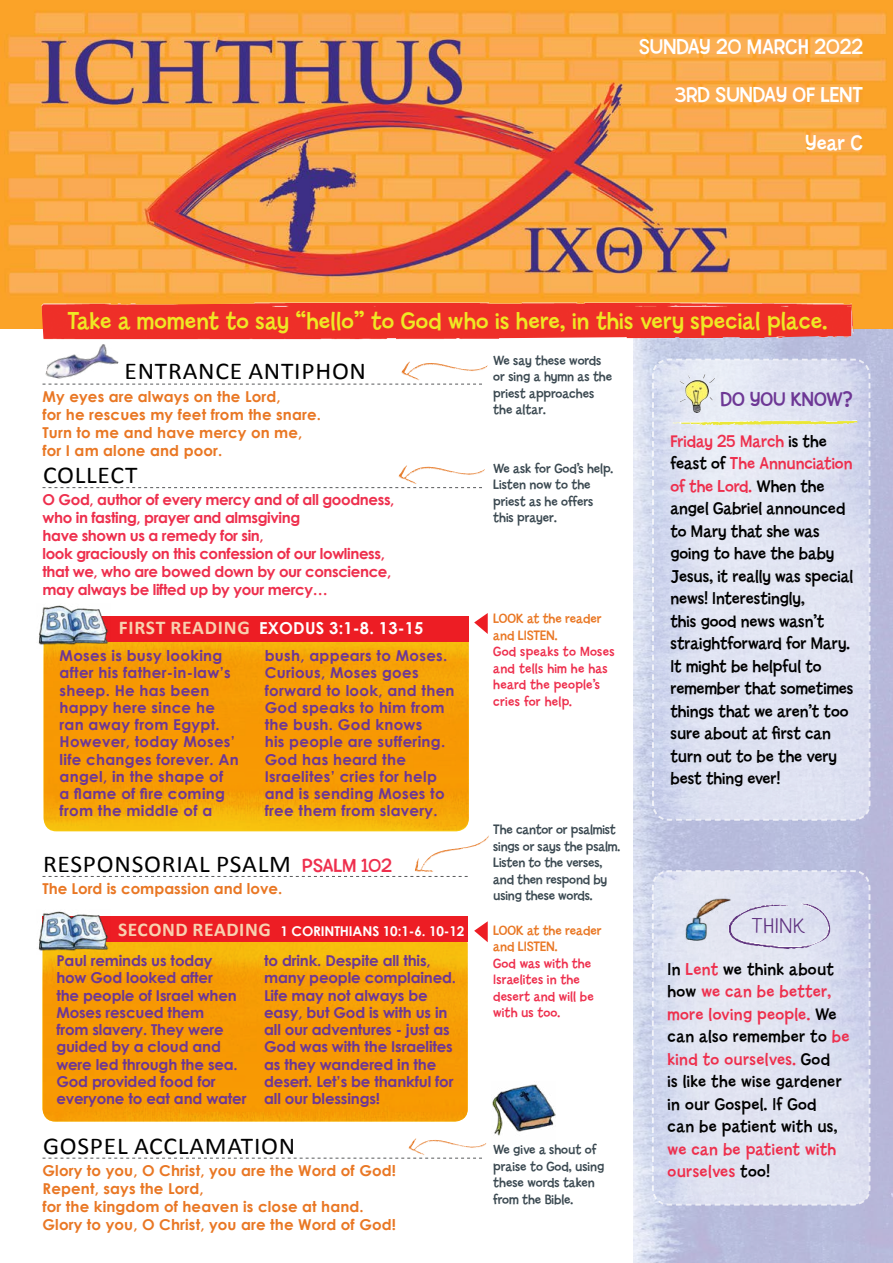
<style>
.page{position:relative;width:893px;height:1263px;background:#fff}
.page>*{position:absolute;margin:0;border:0;box-sizing:border-box;transform-origin:0 0}
.t1{font:25.5px "Billy Std";letter-spacing:.01em;color:#eee824}
.t2{font:24.15px "Calibri";letter-spacing:.03em;color:#000;scale:1.05 1}
.t3{font:22.5px/48px "Billy Std";color:#fff;text-align:right}
.t4{font:300 22.5px "Billy Std";letter-spacing:.03em;color:#5d2f7e;scale:1.06 1}
.t5{font:21px "Billy Std";color:#6d3795}
.t6{font:18px/22.5px "Billy Std";color:#000}
.t7{font:18px/22.5px "Billy Std";letter-spacing:.02em;color:#000}
.t8{font:18px/22.5px "Billy Std";letter-spacing:.02em;color:#ee2f4d}
.t9{font:700 16.5px "Century Gothic";letter-spacing:.01em;color:#fff}
.t10{font:700 15px/17.2px "Century Gothic";letter-spacing:.02em;color:#6d3795}
.t11{font:700 15px/17.2px "Century Gothic";letter-spacing:-.01em;color:#6d3795}
.t12{font:700 15px/18px "Century Gothic";letter-spacing:.01em;color:#e97724}
.t13{font:700 15px/18px "Century Gothic";letter-spacing:-.025em;color:#ee2f4d}
.t14{font:14.25px/16.5px "Billy Std";color:#3b4951}
.t15{font:14.25px/16.5px "Billy Std";letter-spacing:.01em;color:#ee2f4d}
.t16{font:14.25px/16.5px "Billy Std";color:#e97724}
.t17{font:700 13.5px "Century Gothic";letter-spacing:-.01em;color:#fff}
.s1{color:#ee2f4d}
.s2{font-family:"Calibri";font-size:19.5px;color:#f8d1b0}
.s3{font-family:"Billy Std";font-size:19.95px;color:#ee2f4d}
.s4{color:#000}
</style>
<div class="page">
<svg style="left:43px;top:932px;width:425px;height:189px;fill:#f79a04"></svg>
<svg style="left:44px;top:621px;width:425px;height:210px;fill:#f79a04"></svg>
<img style="left:634px;top:328px;width:259px;height:935px">
<svg style="left:651px;top:358px;width:220px;height:464px"></svg>
<img style="left:0;top:0;width:893px;height:328px">
<svg style="left:43px;top:1158px;width:439px;height:1px"></svg>
<svg style="left:43px;top:384px;width:439px;height:1px"></svg>
<svg style="left:43px;top:487px;width:439px;height:1px"></svg>
<img style="left:45px;top:339px;width:76px;height:46px">
<svg style="left:43px;top:876px;width:425px;height:1px"></svg>
<div style="left:44px;top:616px;width:425px;height:26px;background:#ed1d24"></div>
<img style="left:38px;top:605px;width:72px;height:43px">
<div style="left:43px;top:916px;width:425px;height:25px;background:#ed1d24"></div>
<img style="left:38px;top:911px;width:72px;height:43px">
<svg style="left:474px;top:613px;width:14px;height:21px"></svg>
<svg style="left:474px;top:921px;width:14px;height:21px"></svg>
<img style="left:680px;top:374px;width:35px;height:39px">
<img style="left:672px;top:420px;width:185px;height:5px">
<div style="left:42px;top:303px;width:811px;height:36px;background:#ee2f28"></div>
<img style="left:401px;top:361px;width:87px;height:20px">
<img style="left:398px;top:465px;width:87px;height:19px">
<img style="left:415px;top:835px;width:74px;height:37px">
<img style="left:492px;top:1084px;width:63px;height:52px">
<img style="left:408px;top:1138px;width:79px;height:17px">
<svg style="left:651px;top:869px;width:220px;height:337px"></svg>
<img style="left:683px;top:895px;width:51px;height:48px">
<img style="left:723px;top:903px;width:113px;height:46px">
<h3 class="t3" style="left:639px;top:23px;width:226px">SUNDAY 20 MARCH 2022<br>3RD SUNDAY OF LENT<br>Year C</h3>
<h1 class="t1" style="left:68px;top:307px;width:761px">Take a moment to say “hello” to God who is here, in this very special place.</h1>
<p class="t14" style="left:493px;top:352px;width:120px">We say these words or sing a hymn as the priest approaches the altar.</p>
<h2 class="t2" style="left:125px;top:356px;width:232px">ENTRANCE ANTIPHON</h2>
<p class="t12" style="left:43px;top:387px;width:280px">My eyes are always on the Lord,<br>for he rescues my feet from the snare.<br>Turn to me and have mercy on me, for I am alone and poor.</p>
<h2 class="t2" style="left:43px;top:460px;width:91px">COLLECT</h2>
<p class="t13" style="left:43px;top:490px;width:353px">O God, author of every mercy and of all goodness, who in fasting, prayer and almsgiving<br>have shown us a remedy for sin,<br>look graciously on this confession of our lowliness, that we, who are bowed down by our conscience, may always be lifted up by your mercy…</p>
<h3 class="t5" style="left:720px;top:388px;width:134px">DO YOU KNOW?</h3>
<p class="t6" style="left:670px;top:430px;width:185px"><span class="s1">Friday 25 March</span> is the feast of <span class="s1">The Annunciation of the Lord.</span> When the angel Gabriel announced to Mary that she was going to have the baby<br>Jesus, it really was special news! Interestingly,<br>this good news wasn’t straightforward for Mary.<br>It might be helpful to remember that sometimes things that we aren’t too sure about at first can turn out to be the very best thing ever!</p>
<p class="t14" style="left:493px;top:460px;width:121px">We ask for God’s help.<br>Listen now to the priest as he offers this prayer.</p>
<p class="t16" style="left:493px;top:611px;width:110px">LOOK at the reader and LISTEN.</p>
<p class="t15" style="left:493px;top:644px;width:123px">God speaks to Moses and tells him he has heard the people’s cries for help.</p>
<p class="t9" style="left:119px;top:618px;width:306px"><span class="s2">FIRST READING</span> EXODUS 3:1-8. 13-15</p>
<p class="t10" style="left:60px;top:647px;width:181px">Moses is busy looking after his father-in-law’s sheep. He has been happy here since he ran away from Egypt.<br>However, today Moses’ life changes forever. An angel, in the shape of<br>a flame of fire coming from the middle of a</p>
<p class="t10" style="left:265px;top:647px;width:191px">bush, appears to Moses.<br>Curious, Moses goes forward to look, and then<br>God speaks to him from the bush. God knows<br>his people are suffering.<br>God has heard the<br>Israelites’ cries for help and is sending Moses to free them from slavery.</p>
<h2 class="t2" style="left:43px;top:848px;width:334px">RESPONSORIAL PSALM <span class="s3">PSALM 102</span></h2>
<p class="t12" style="left:43px;top:879px;width:241px">The Lord is compassion and love.</p>
<p class="t17" style="left:118px;top:923px;width:348px"><span class="s2">SECOND READING</span> 1 CORINTHIANS 10:1-6. 10-12</p>
<p class="t11" style="left:56px;top:952px;width:192px">Paul reminds us today how God looked after<br>the people of Israel when<br>Moses rescued them<br>from slavery. They were guided by a cloud and were led through the sea.<br>God provided food for everyone to eat and water</p>
<p class="t11" style="left:264px;top:952px;width:193px">to drink. Despite all this, many people complained.<br>Life may not always be easy, but God is with us in all our adventures - just as<br>God was with the Israelites as they wandered in the desert. Let’s be thankful for all our blessings!</p>
<h2 class="t2" style="left:43px;top:1130px;width:242px">GOSPEL ACCLAMATION</h2>
<p class="t12" style="left:43px;top:1161px;width:355px">Glory to you, O Christ, you are the Word of God!<br>Repent, says the Lord,<br>for the kingdom of heaven is close at hand.<br>Glory to you, O Christ, you are the Word of God!</p>
<p class="t14" style="left:493px;top:822px;width:128px">The cantor or psalmist sings or says the psalm.<br>Listen to the verses, and then respond by using these words.</p>
<p class="t16" style="left:493px;top:922px;width:110px">LOOK at the reader and LISTEN.</p>
<p class="t15" style="left:493px;top:955px;width:102px">God was with the<br>Israelites in the desert and will be with us too.</p>
<p class="t14" style="left:493px;top:1142px;width:112px">We give a shout of praise to God, using these words taken from the Bible.</p>
<h3 class="t4" style="left:752px;top:913px;width:51px">THINK</h3>
<p class="t7" style="left:668px;top:958px;width:183px">In <span class="s1">Lent</span> we think about how <span class="s1">we can be better, more loving people.</span> We can also remember to <span class="s1">be kind to ourselves.</span> God<br>is like the wise gardener in our Gospel. If God<br>can be patient with us,</p>
<p class="t8" style="left:668px;top:1138px;width:170px">we can be patient with ourselves <span class="s4">too!</span></p>
</div>
